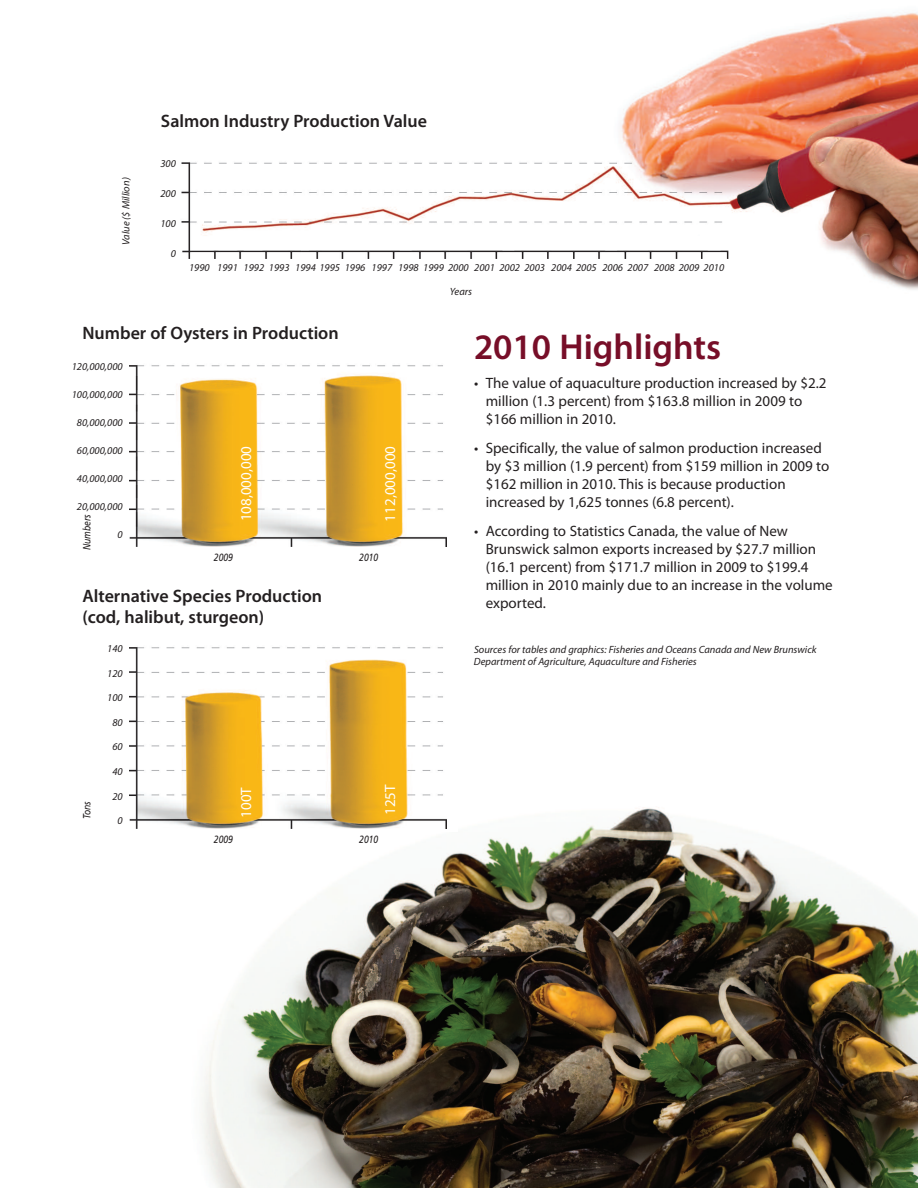
<style>
.page{position:relative;width:918px;height:1188px;background:#fff}
.page>*{position:absolute;margin:0;border:0;box-sizing:border-box;transform-origin:0 0}
.t1{font:600 36px "Myriad Pro";color:#770e28}
.t2{font:600 18px/21px "Myriad Pro";color:#231f20}
.t3{font:15px/18px "Myriad Pro";color:#231f20}
.t4{font:15px "Myriad Pro";color:#fff}
.t5{font:italic 10.5px/12px "Myriad Pro";color:#231f20}
.t6{font:italic 10.5px "Frutiger";color:#231f20;scale:.81 1}
</style>
<div class="page">
<img style="left:201px;top:807px;width:717px;height:381px">
<img style="left:181px;top:13px;width:737px;height:277px">
<img style="left:129px;top:365px;width:317px;height:181px">
<div style="left:68px;top:606px;width:390px;height:226px;background:#fff"></div>
<img style="left:129px;top:647px;width:317px;height:181px">
<p class="t5" style="left:121px;top:245px;width:70px;rotate:-90deg">Value ($ Million)</p>
<p class="t2" style="left:161px;top:112px;width:268px">Salmon Industry Production Value</p>
<p class="t5" style="left:160px;top:158px;width:17px">300</p>
<p class="t5" style="left:160px;top:188px;width:17px">200</p>
<p class="t5" style="left:160px;top:218px;width:17px">100</p>
<p class="t5" style="left:171px;top:248px;width:7px">0</p>
<p class="t5" style="left:189px;top:262px;width:537px">1990 1991 1992 1993 1994 1995 1996 1997 1998 1999 2000 2001 2002 2003 2004 2005 2006 2007 2008 2009 2010</p>
<p class="t5" style="left:450px;top:287px;width:24px">Years</p>
<p class="t2" style="left:82px;top:324px;width:258px">Number of Oysters in Production</p>
<p class="t5" style="left:72px;top:361px;width:52px">120,000,000</p>
<p class="t5" style="left:72px;top:389px;width:52px">100,000,000</p>
<p class="t5" style="left:77px;top:418px;width:47px">80,000,000</p>
<p class="t5" style="left:77px;top:446px;width:47px">60,000,000</p>
<p class="t5" style="left:77px;top:474px;width:47px">40,000,000</p>
<p class="t5" style="left:77px;top:502px;width:47px">20,000,000</p>
<p class="t5" style="left:118px;top:530px;width:7px">0</p>
<p class="t6" style="left:82px;top:550px;width:46px;rotate:-90deg">Numbers</p>
<p class="t4" style="left:241px;top:521px;width:77px;rotate:-90deg">108,000,000</p>
<p class="t4" style="left:384px;top:522px;width:77px;rotate:-90deg">112,000,000</p>
<p class="t6" style="left:214px;top:553px;width:25px">2009</p>
<p class="t6" style="left:359px;top:553px;width:25px">2010</p>
<p class="t2" style="left:82px;top:587px;width:241px">Alternative Species Production (cod, halibut, sturgeon)</p>
<p class="t6" style="left:82px;top:819px;width:24px;rotate:-90deg">Tons</p>
<p class="t5" style="left:107px;top:643px;width:17px">140</p>
<p class="t5" style="left:107px;top:668px;width:17px">120</p>
<p class="t5" style="left:107px;top:692px;width:17px">100</p>
<p class="t5" style="left:112px;top:717px;width:12px">80</p>
<p class="t5" style="left:112px;top:742px;width:12px">60</p>
<p class="t5" style="left:112px;top:766px;width:12px">40</p>
<p class="t5" style="left:112px;top:791px;width:12px">20</p>
<p class="t5" style="left:118px;top:815px;width:7px">0</p>
<p class="t4" style="left:241px;top:818px;width:32px;rotate:-90deg">100T</p>
<p class="t4" style="left:384px;top:815px;width:32px;rotate:-90deg">125T</p>
<p class="t6" style="left:214px;top:835px;width:25px">2009</p>
<p class="t6" style="left:359px;top:835px;width:25px">2010</p>
<h1 class="t1" style="left:474px;top:334px;width:249px">2010 Highlights</h1>
<p class="t3" style="left:486px;top:375px;width:342px;text-indent:-12px">• The value of aquaculture production increased by $2.2 million (1.3 percent) from $163.8 million in 2009 to $166 million in 2010.</p>
<p class="t3" style="left:486px;top:440px;width:345px;text-indent:-12px">• Specifically, the value of salmon production increased by $3 million (1.9 percent) from $159 million in 2009 to $162 million in 2010. This is because production increased by 1,625 tonnes (6.8 percent).</p>
<p class="t3" style="left:486px;top:523px;width:349px;text-indent:-12px">• According to Statistics Canada, the value of New Brunswick salmon exports increased by $27.7 million (16.1 percent) from $171.7 million in 2009 to $199.4 million in 2010 mainly due to an increase in the volume exported.</p>
<p class="t5" style="left:474px;top:645px;width:344px">Sources for tables and graphics: Fisheries and Oceans Canada and New Brunswick<br>Department of Agriculture, Aquaculture and Fisheries</p>
</div>
